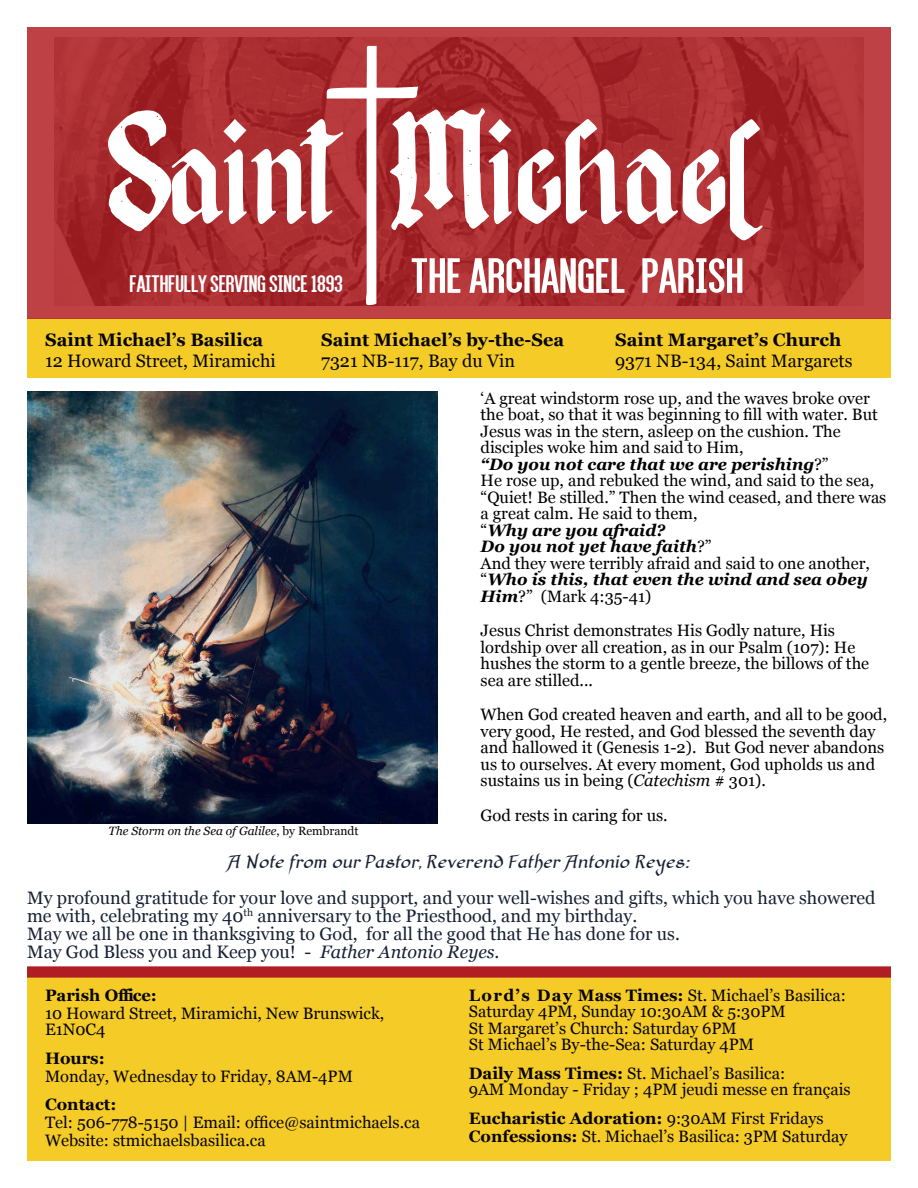
<style>
.page{position:relative;width:918px;height:1188px;background:#fff}
.page>*{position:absolute;margin:0;border:0;box-sizing:border-box;transform-origin:0 0}
.t1{font:150px "Afterkilly";color:#fff}
.t2{font:52.5px "Alegre Sans";color:#fff}
.t3{font:25.5px "Alegre Sans";letter-spacing:-.01em;color:#fff}
.t4{font:18px "Georgia";color:#182134}
.t5{font:18px "Georgia";color:#070504}
.t6{font:700 18px "Georgia";color:#070504}
.t7{font:18px "Michaela";color:#182134}
.t8{font:italic 18px "Georgia";color:#182134}
.t9{font:16.5px "Georgia";color:#000}
.t10{font:16.5px "Georgia";color:#070504}
.t11{font:italic 700 16.5px "Georgia";color:#000}
.t12{font:700 16.5px "Georgia";color:#070504}
.t13{font:italic 12px "Georgia";color:#070504}
.t14{font:10.5px "Georgia";color:#182134}
.s1{font-family:"Cristone"}
.s2{font-style:normal}
.s3{font-weight:400;font-style:normal}
.s4{font-weight:700;font-style:italic}
.s5{font-style:italic}
.s6{font-weight:700}
.s7{font-weight:400}
</style>
<div class="page">
<div style="left:27px;top:972px;width:864px;height:189px;background:#f5cb27"></div>
<div style="left:27px;top:319px;width:864px;height:59px;background:#f5cc27"></div>
<div style="left:27px;top:966px;width:864px;height:12px;background:#b01e23"></div>
<img style="left:27px;top:392px;width:410px;height:432px">
<div style="left:27px;top:27px;width:864px;height:292px;background:#b31f24;opacity:.85"></div>
<svg style="left:326px;top:46px;width:109px;height:273px;background:#b44548"></svg>
<p class="t1" style="left:106px;top:119px;width:662px"><span class="s1">S</span>aint <span class="s1">M</span>ichael</p>
<p class="t3" style="left:130px;top:269px;width:215px">FAITHFULLY SERVING SINCE 1893</p>
<p class="t2" style="left:410px;top:244px;width:335px">THE ARCHANGEL PARISH</p>
<p class="t6" style="left:45px;top:332px;width:220px">Saint Michael’s Basilica</p>
<p class="t5" style="left:45px;top:353px;width:232px">12 Howard Street, Miramichi</p>
<p class="t6" style="left:321px;top:332px;width:245px">Saint Michael’s by-the-Sea</p>
<p class="t5" style="left:321px;top:353px;width:196px">7321 NB-117, Bay du Vin</p>
<p class="t6" style="left:615px;top:332px;width:228px">Saint Margaret’s Church</p>
<p class="t5" style="left:615px;top:353px;width:239px">9371 NB-134, Saint Margarets</p>
<p class="t13" style="left:109px;top:826px;width:251px">The Storm on the Sea of Galilee<span class="s2">, by Rembrandt</span></p>
<p class="t9" style="left:481px;top:392px;width:391px">‘A great windstorm rose up, and the waves broke over</p>
<p class="t9" style="left:481px;top:408px;width:399px">the boat, so that it was beginning to fill with water. But</p>
<p class="t9" style="left:481px;top:425px;width:362px">Jesus was in the stern, asleep on the cushion. The</p>
<p class="t9" style="left:481px;top:441px;width:264px">disciples woke him and said to Him,</p>
<p class="t11" style="left:481px;top:458px;width:350px">“Do you not care that we are perishing<span class="s3">?”</span></p>
<p class="t9" style="left:481px;top:474px;width:395px">He rose up, and rebuked the wind, and said to the sea,</p>
<p class="t9" style="left:481px;top:491px;width:407px">“Quiet! Be stilled.” Then the wind ceased, and there was</p>
<p class="t9" style="left:481px;top:507px;width:218px">a great calm. He said to them,</p>
<p class="t11" style="left:481px;top:524px;width:186px"><span class="s3">“</span>Why are you afraid?</p>
<p class="t11" style="left:481px;top:540px;width:233px">Do you not yet have faith<span class="s3">?”</span></p>
<p class="t9" style="left:481px;top:557px;width:391px">And they were terribly afraid and said to one another,</p>
<p class="t11" style="left:481px;top:573px;width:389px"><span class="s3">“</span>Who is this, that even the wind and sea obey</p>
<p class="t9" style="left:481px;top:590px;width:172px"><span class="s4">Him</span>?” (Mark 4:35-41)</p>
<p class="t9" style="left:481px;top:624px;width:356px">Jesus Christ demonstrates His Godly nature, His</p>
<p class="t9" style="left:481px;top:641px;width:376px">lordship over all creation, as in our Psalm (107): He</p>
<p class="t9" style="left:481px;top:657px;width:390px">hushes the storm to a gentle breeze, the billows of the</p>
<p class="t9" style="left:481px;top:674px;width:114px">sea are stilled...</p>
<p class="t9" style="left:481px;top:708px;width:408px">When God created heaven and earth, and all to be good,</p>
<p class="t9" style="left:481px;top:725px;width:396px">very good, He rested, and God blessed the seventh day</p>
<p class="t9" style="left:481px;top:741px;width:405px">and hallowed it (Genesis 1-2). But God never abandons</p>
<p class="t9" style="left:481px;top:758px;width:396px">us to ourselves. At every moment, God upholds us and</p>
<p class="t9" style="left:481px;top:774px;width:287px">sustains us in being (<span class="s5">Catechism</span> # 301).</p>
<p class="t9" style="left:481px;top:809px;width:189px">God rests in caring for us.</p>
<p class="t7" style="left:228px;top:855px;width:464px">A Note from our Pastor, Reverend Father Antonio Reyes:</p>
<p class="t4" style="left:27px;top:891px;width:850px">My profound gratitude for your love and support, and your well-wishes and gifts, which you have showered</p>
<p class="t4" style="left:27px;top:909px;width:218px">me with, celebrating my 40</p>
<p class="t14" style="left:243px;top:908px;width:11px">th</p>
<p class="t4" style="left:258px;top:909px;width:381px">anniversary to the Priesthood, and my birthday.</p>
<p class="t4" style="left:27px;top:927px;width:654px">May we all be one in thanksgiving to God, for all the good that He has done for us.</p>
<p class="t4" style="left:27px;top:945px;width:286px">May God Bless you and Keep you! -</p>
<p class="t8" style="left:320px;top:945px;width:181px">Father Antonio Reyes<span class="s2">.</span></p>
<p class="t12" style="left:45px;top:988px;width:113px">Parish Office:</p>
<p class="t10" style="left:45px;top:1006px;width:341px">10 Howard Street, Miramichi, New Brunswick,</p>
<p class="t10" style="left:45px;top:1023px;width:62px">E1N0C4</p>
<p class="t12" style="left:45px;top:1051px;width:61px">Hours:</p>
<p class="t10" style="left:45px;top:1069px;width:310px">Monday, Wednesday to Friday, 8AM-4PM</p>
<p class="t12" style="left:45px;top:1098px;width:73px">Contact:</p>
<p class="t10" style="left:45px;top:1116px;width:377px">Tel: 506-778-5150 | Email: office@saintmichaels.ca</p>
<p class="t10" style="left:45px;top:1134px;width:222px">Website: stmichaelsbasilica.ca</p>
<p class="t10" style="left:469px;top:988px;width:379px"><span class="s6">Lord’s Day Mass Times:</span> St. Michael’s Basilica:</p>
<p class="t10" style="left:469px;top:1005px;width:319px">Saturday 4PM, Sunday 10:30AM &amp; 5:30PM</p>
<p class="t10" style="left:469px;top:1021px;width:270px">St Margaret’s Church: Saturday 6PM</p>
<p class="t10" style="left:469px;top:1038px;width:287px">St Michael’s By-the-Sea: Saturday 4PM</p>
<p class="t10" style="left:469px;top:1066px;width:318px"><span class="s6">Daily Mass Times:</span> St. Michael’s Basilica:</p>
<p class="t10" style="left:469px;top:1083px;width:383px">9AM Monday - Friday ; 4PM jeudi messe en français</p>
<p class="t12" style="left:469px;top:1111px;width:356px">Eucharistic Adoration: <span class="s7">9:30AM First Fridays</span></p>
<p class="t10" style="left:469px;top:1129px;width:380px"><span class="s6">Confessions:</span> St. Michael’s Basilica: 3PM Saturday</p>
</div>
